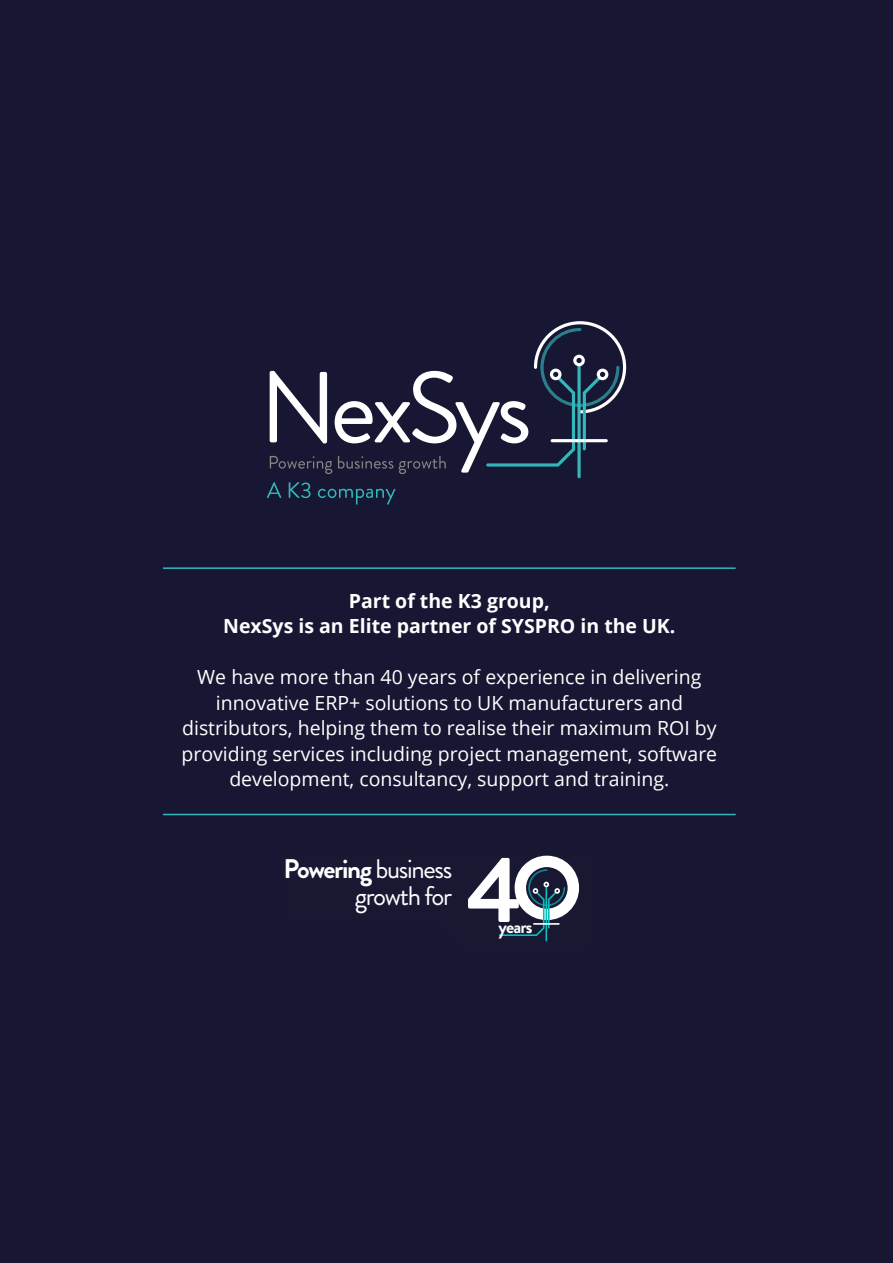
<style>
.page{position:relative;width:893px;height:1263px;background:#171733}
.page>*{position:absolute;margin:0;border:0;box-sizing:border-box;transform-origin:0 0}
.t1{font:700 92.85px "Brandon Grotesque";color:#fff}
.t2{font:27px/27px "Brandon Grotesque";letter-spacing:-.05em;color:#fff;text-align:right}
.t3{font:19.5px/25.5px "Open Sans";color:#fff;text-align:center}
.t4{font:700 19.5px/25.5px "Open Sans";color:#fff;text-align:center}
.t5{font:700 18.45px "Brandon Grotesque";letter-spacing:-.05em;color:#fff}
.s1{font-weight:700}
</style>
<div class="page">
<svg style="left:577px;top:364px;width:4px;height:114px"></svg>
<svg style="left:270px;top:321px;width:356px;height:153px"></svg>
<hr style="left:551px;top:439px;width:57px;height:3px;background:#fff;border-radius:2px">
<svg style="left:267px;top:482px;width:14px;height:16px"></svg>
<svg style="left:289px;top:482px;width:22px;height:16px"></svg>
<svg style="left:318px;top:489px;width:78px;height:15px"></svg>
<hr style="left:163px;top:567px;width:573px;height:2px;background:#33b8ba">
<hr style="left:163px;top:814px;width:573px;height:1px;background:#33b8ba">
<svg style="left:498px;top:855px;width:82px;height:87px"></svg>
<p class="t4" style="left:223px;top:587px;width:454px">Part of the K3 group,<br>NexSys is an Elite partner of SYSPRO in the UK.</p>
<p class="t3" style="left:181px;top:664px;width:537px">We have more than 40 years of experience in delivering innovative ERP+ solutions to UK manufacturers and distributors, helping them to realise their maximum ROI by providing services including project management, software development, consultancy, support and training.</p>
<h2 class="t2" style="left:283px;top:856px;width:170px"><span class="s1">Powering</span> business growth for</h2>
<h1 class="t1" style="left:466px;top:825px;width:57px">4</h1>
<p class="t5" style="left:499px;top:913px;width:35px">years</p>
</div>
